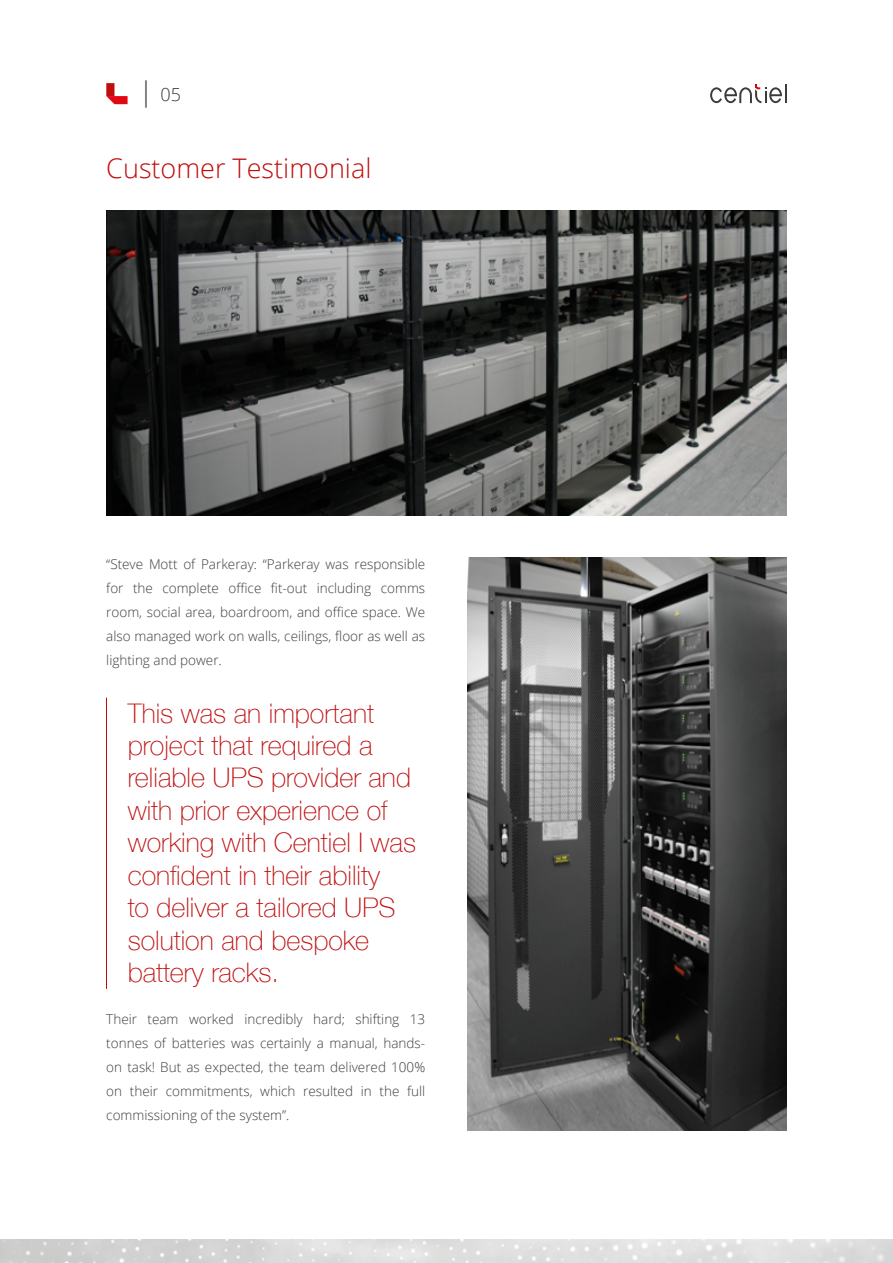
<style>
.page{position:relative;width:893px;height:1263px;background:#fff}
.page>*{position:absolute;margin:0;border:0;box-sizing:border-box;transform-origin:0 0}
.t1{font:100 27px/32.4px "Helvetica Neue";color:#c00d0e}
.t2{font:300 27px "Open Sans";color:#c00d0e}
.t3{font:300 18px "Open Sans";color:#3c3c3b}
.t4{font:300 13.5px/24px "Open Sans";color:#3c3c3b;text-align:justify}
.s1{font-size:27px}
</style>
<div class="page">
<img style="left:0;top:1240px;width:893px;height:23px">
<svg style="left:106px;top:96px;width:22px;height:8px"></svg>
<div style="left:106px;top:83px;width:8px;height:13px;background:#c00d0e"></div>
<svg style="left:710px;top:84px;width:77px;height:19px"></svg>
<img style="left:468px;top:558px;width:318px;height:573px">
<hr style="left:106px;top:698px;width:1px;height:291px;background:#c00d0e">
<img style="left:106px;top:210px;width:681px;height:305px">
<h2 class="t3" style="left:139px;top:83px;width:44px"><span class="s1">|</span> 05</h2>
<h1 class="t2" style="left:106px;top:150px;width:267px">Customer Testimonial</h1>
<p class="t4" style="left:106px;top:551px;width:320px">“Steve Mott of Parkeray: “Parkeray was responsible for the complete office fit-out including comms room, social area, boardroom, and office space. We also managed work on walls, ceilings, floor as well as lighting and power.</p>
<h1 class="t1" style="left:128px;top:696px;width:290px">This was an important project that required a reliable UPS provider and with prior experience of working with Centiel I was confident in their ability<br>to deliver a tailored UPS solution and bespoke battery racks.</h1>
<p class="t4" style="left:106px;top:1006px;width:320px">Their team worked incredibly hard; shifting 13 tonnes of batteries was certainly a manual, hands&shy;on task! But as expected, the team delivered 100% on their commitments, which resulted in the full commissioning of the system”.</p>
</div>
